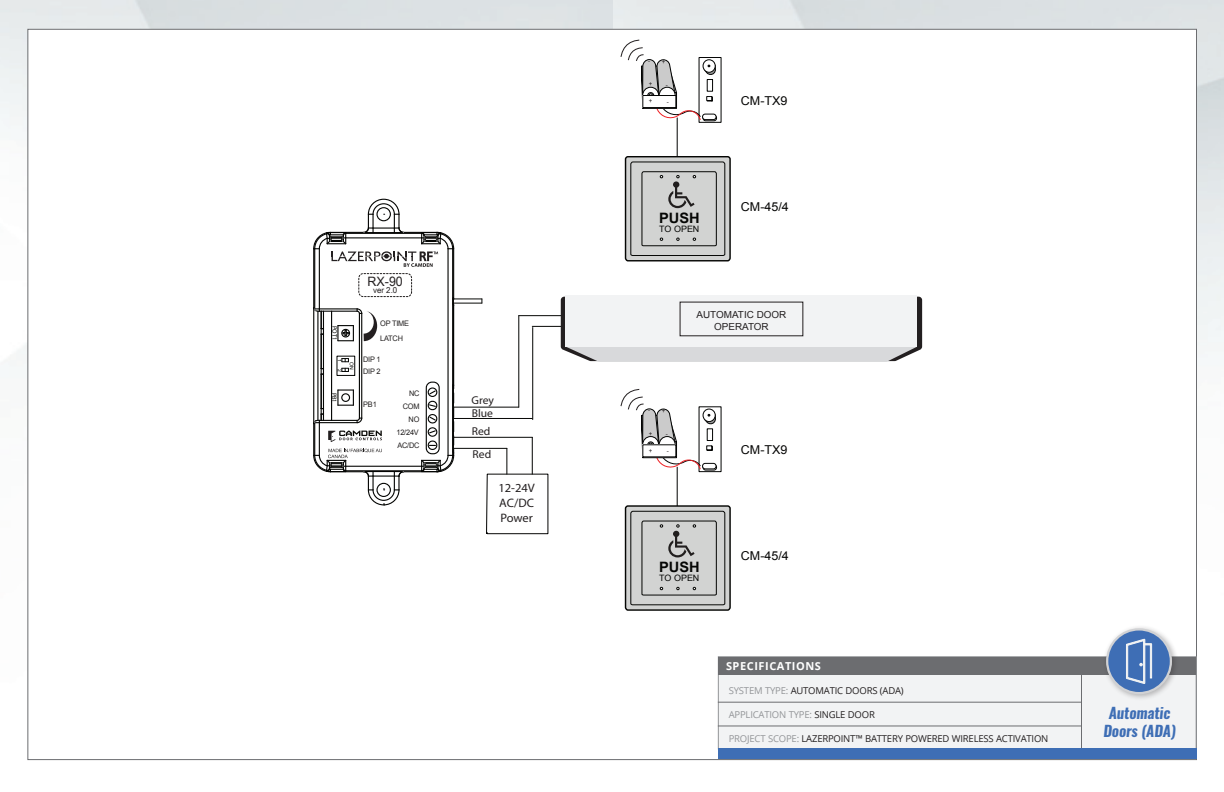
<style>
.page{position:relative;width:1224px;height:792px;background:#fff}
.page>*{position:absolute;margin:0;border:0;box-sizing:border-box;transform-origin:0 0}
.Body{font:italic 700 15px/18px "Oswald";letter-spacing:-.01em;color:#3e6eb5;text-align:center}
.t1{font:700 14.3px "Arial";color:#050604}
.t2{font:12.9px "Arial Narrow";color:#231f20;scale:1.18 1}
.t3{font:12.3px "Arial";color:#050504}
.t4{font:12.3px/14.7px "Myriad Pro";color:#231f20;text-align:justify}
.t5{font:11.4px/18px "Myriad Pro";color:#231f20}
.t6{font:700 11px "Open Sans";letter-spacing:.05em;color:#fff}
.t7{font:9.7px/11.6px "Arial";color:#231f20;text-align:center}
.Model_Number{font:9.5px "Open Sans";letter-spacing:-.02em;color:#231f20}
.Model_Number-2{font:9.5px "Open Sans";letter-spacing:-.02em;color:#939598}
.t8{font:8.8px "Arial";color:#050604}
.t9{font:8.2px "Arial Narrow";color:#231f20;scale:1.18 1}
.t10{font:7.6px/15.6px "Arial";letter-spacing:-.025em;color:#211e1e}
.t11{font:6.5px "Myriad Pro";color:#040503}
.t12{font:6.4px "Arial";color:#231f20}
.t13{font:5.2px "Arial";color:#040503}
.s1{color:#939598}
.s2{color:#231f20}
</style>
<div class="page">
<hr style="left:453px;top:437px;width:79px;height:1px;background:#040503">
<hr style="left:532px;top:437px;width:1px;height:37px;background:#040503">
<hr style="left:453px;top:448px;width:54px;height:1px;background:#040503">
<svg style="left:486px;top:448px;width:62px;height:86px"></svg>
<hr style="left:453px;top:407px;width:66px;height:1px;background:#040503">
<hr style="left:519px;top:315px;width:43px;height:1px;background:#040503">
<hr style="left:518px;top:316px;width:1px;height:91px;background:#040503">
<hr style="left:453px;top:418px;width:79px;height:1px;background:#040503">
<hr style="left:532px;top:326px;width:30px;height:1px;background:#040503">
<hr style="left:677px;top:467px;width:1px;height:92px;background:#040503">
<hr style="left:532px;top:327px;width:1px;height:93px;background:#040503">
<hr style="left:323px;top:311px;width:1px;height:109px;background:#040503">
<hr style="left:314px;top:423px;width:1px;height:32px;background:#040503">
<hr style="left:319px;top:423px;width:1px;height:32px;background:#040503">
<hr style="left:319px;top:249px;width:1px;height:60px;background:#040503">
<hr style="left:314px;top:249px;width:1px;height:60px;background:#040503">
<hr style="left:361px;top:313px;width:1px;height:105px;background:#040503">
<hr style="left:319px;top:308px;width:38px;height:1px;background:#040503">
<hr style="left:447px;top:249px;width:2px;height:206px;background:#040503">
<hr style="left:346px;top:466px;width:76px;height:1px;background:#040503">
<hr style="left:319px;top:422px;width:38px;height:1px;background:#040503">
<svg style="left:356px;top:417px;width:7px;height:7px"></svg>
<hr style="left:319px;top:311px;width:38px;height:1px;background:#040503">
<hr style="left:359px;top:313px;width:1px;height:105px;background:#040503">
<hr style="left:319px;top:420px;width:38px;height:1px;background:#040503">
<hr style="left:452px;top:249px;width:1px;height:206px;background:#040503">
<hr style="left:346px;top:470px;width:76px;height:1px;background:#040503">
<hr style="left:313px;top:249px;width:1px;height:59px;background:#040503">
<hr style="left:404px;top:471px;width:33px;height:1px;background:#040503">
<hr style="left:313px;top:424px;width:1px;height:31px;background:#040503">
<hr style="left:453px;top:249px;width:1px;height:49px;background:#040503">
<hr style="left:453px;top:305px;width:1px;height:80px;background:#040503">
<hr style="left:331px;top:311px;width:1px;height:109px;background:#040503">
<hr style="left:317px;top:311px;width:1px;height:109px;background:#040503">
<svg style="left:452px;top:296px;width:30px;height:11px"></svg>
<hr style="left:313px;top:308px;width:1px;height:116px;background:#040503">
<hr style="left:321px;top:374px;width:1px;height:35px;background:#040503">
<svg style="left:321px;top:368px;width:2px;height:7px"></svg>
<hr style="left:321px;top:334px;width:1px;height:35px;background:#040503">
<svg style="left:313px;top:306px;width:10px;height:29px"></svg>
<svg style="left:313px;top:408px;width:10px;height:17px"></svg>
<svg style="left:337px;top:389px;width:17px;height:17px"></svg>
<div style="left:341px;top:393px;width:9px;height:9px;border:1px solid #040503;border-radius:50%"></div>
<svg style="left:313px;top:449px;width:92px;height:57px"></svg>
<svg style="left:313px;top:198px;width:142px;height:69px"></svg>
<svg style="left:337px;top:308px;width:40px;height:33px"></svg>
<div style="left:358px;top:273px;width:54px;height:24px;border:1px dashed #211e1e;border-radius:4px"></div>
<svg style="left:328px;top:431px;width:54px;height:11px"></svg>
<svg style="left:336px;top:355px;width:20px;height:21px"></svg>
<div style="left:426px;top:382px;width:14px;height:72px;border:1px solid #040503;border-radius:6px"></div>
<svg style="left:420px;top:383px;width:35px;height:90px"></svg>
<div style="left:626px;top:506px;width:104px;height:104px;background:#d2d3d2;border-radius:2px"></div>
<div style="left:625px;top:505px;width:106px;height:106px;border:1px solid #050604;border-radius:2px"></div>
<svg style="left:630px;top:510px;width:96px;height:96px"></svg>
<svg style="left:561px;top:297px;width:361px;height:65px;background:#c6c6c8"></svg>
<div style="left:566px;top:295px;width:351px;height:52px;background:#f2f3f4"></div>
<div style="left:703px;top:465px;width:14px;height:5px;border:1px solid #040504;border-radius:3px"></div>
<svg style="left:620px;top:389px;width:96px;height:81px"></svg>
<hr style="left:677px;top:118px;width:1px;height:92px;background:#040503">
<div style="left:626px;top:157px;width:104px;height:104px;background:#d2d3d2;border-radius:2px"></div>
<div style="left:625px;top:156px;width:106px;height:105px;border:1px solid #050604;border-radius:2px"></div>
<svg style="left:630px;top:161px;width:96px;height:95px"></svg>
<div style="left:703px;top:115px;width:14px;height:6px;border:1px solid #040504;border-radius:3px"></div>
<svg style="left:620px;top:39px;width:96px;height:82px"></svg>
<div style="left:718px;top:656px;width:479px;height:94px;background:#f2f3f4;border:1px solid #939598"></div>
<div style="left:719px;top:657px;width:477px;height:18px;background:#6c6d70"></div>
<hr style="left:718px;top:702px;width:363px;height:1px;background:#6c6d70">
<hr style="left:718px;top:725px;width:363px;height:1px;background:#6c6d70">
<hr style="left:1081px;top:668px;width:1px;height:80px;background:#6c6d70">
<div style="left:718px;top:749px;width:479px;height:10px;background:#3e6eb5"></div>
<div style="left:1102px;top:625px;width:77px;height:76px;background:#231f20;opacity:.3"></div>
<div style="left:1107px;top:629px;width:64px;height:64px;background:#3e6eb5;border-radius:50%"></div>
<div style="left:1106px;top:628px;width:66px;height:66px;border:2px solid #d1d2d4;border-radius:50%"></div>
<svg style="left:1126px;top:639px;width:26px;height:45px"></svg>
<p class="t2" style="left:368px;top:272px;width:32px">RX-90</p>
<p class="t9" style="left:373px;top:284px;width:22px">ver 2.0</p>
<p class="t11" style="left:339px;top:326px;width:16px;rotate:90deg">POT1</p>
<p class="t13" style="left:343px;top:359px;width:4px;rotate:90deg">1</p>
<p class="t13" style="left:343px;top:369px;width:4px;rotate:90deg">2</p>
<p class="t13" style="left:355px;top:362px;width:9px;rotate:90deg">ON</p>
<p class="t11" style="left:338px;top:393px;width:12px;rotate:90deg">PB1</p>
<p class="t10" style="left:380px;top:315px;width:30px">OP TIME<br>LATCH</p>
<p class="t10" style="left:363px;top:353px;width:19px;line-height:12.3px">DIP 1<br>DIP 2</p>
<p class="t10" style="left:363px;top:396px;width:15px">PB1</p>
<p class="t10" style="left:409px;top:386px;width:12px">NC</p>
<p class="t10" style="left:403px;top:398px;width:18px">COM</p>
<p class="t10" style="left:409px;top:411px;width:12px">NO</p>
<p class="t10" style="left:397px;top:438px;width:24px">AC/DC</p>
<p class="t10" style="left:396px;top:425px;width:24px">12/24V</p>
<p class="t5" style="left:472px;top:391px;width:24px">Grey</p>
<p class="t5" style="left:472px;top:404px;width:23px">Blue<br>Red</p>
<p class="t5" style="left:473px;top:445px;width:20px">Red</p>
<p class="t4" style="left:498px;top:480px;width:38px">12-24V AC/DC Power</p>
<p class="t12" style="left:648px;top:57px;width:18px">- +</p>
<p class="t12" style="left:649px;top:80px;width:5px">+</p>
<p class="t12" style="left:666px;top:80px;width:4px">-</p>
<p class="t12" style="left:649px;top:97px;width:5px">+</p>
<p class="t12" style="left:667px;top:97px;width:4px">-</p>
<p class="t1" style="left:659px;top:208px;width:42px">PUSH</p>
<p class="t8" style="left:659px;top:223px;width:42px">TO OPEN</p>
<p class="t3" style="left:741px;top:92px;width:48px">CM-TX9</p>
<p class="t3" style="left:741px;top:199px;width:49px">CM-45/4</p>
<p class="t7" style="left:697px;top:309px;width:91px">AUTOMATIC DOOR<br>OPERATOR</p>
<p class="t12" style="left:648px;top:406px;width:18px">- +</p>
<p class="t12" style="left:649px;top:429px;width:5px">+</p>
<p class="t12" style="left:666px;top:429px;width:4px">-</p>
<p class="t12" style="left:649px;top:446px;width:5px">+</p>
<p class="t12" style="left:667px;top:446px;width:4px">-</p>
<p class="t3" style="left:741px;top:442px;width:48px">CM-TX9</p>
<p class="t1" style="left:659px;top:557px;width:42px">PUSH</p>
<p class="t8" style="left:659px;top:572px;width:42px">TO OPEN</p>
<p class="t3" style="left:741px;top:548px;width:49px">CM-45/4</p>
<p class="t6" style="left:726px;top:658px;width:96px">SPECIFICATIONS</p>
<p class="Model_Number" style="left:729px;top:684px;width:177px"><span class="s1">SYSTEM TYPE:</span> AUTOMATIC DOORS (ADA)</p>
<p class="Model_Number-2" style="left:729px;top:708px;width:148px">APPLICATION TYPE: <span class="s2">SINGLE DOOR</span></p>
<p class="Model_Number" style="left:729px;top:732px;width:321px"><span class="s1">PROJECT SCOPE:</span> LAZERPOINT™ BATTERY POWERED WIRELESS ACTIVATION</p>
<p class="Body" style="left:1103px;top:704px;width:74px">Automatic<br>Doors (ADA)</p>
</div>
